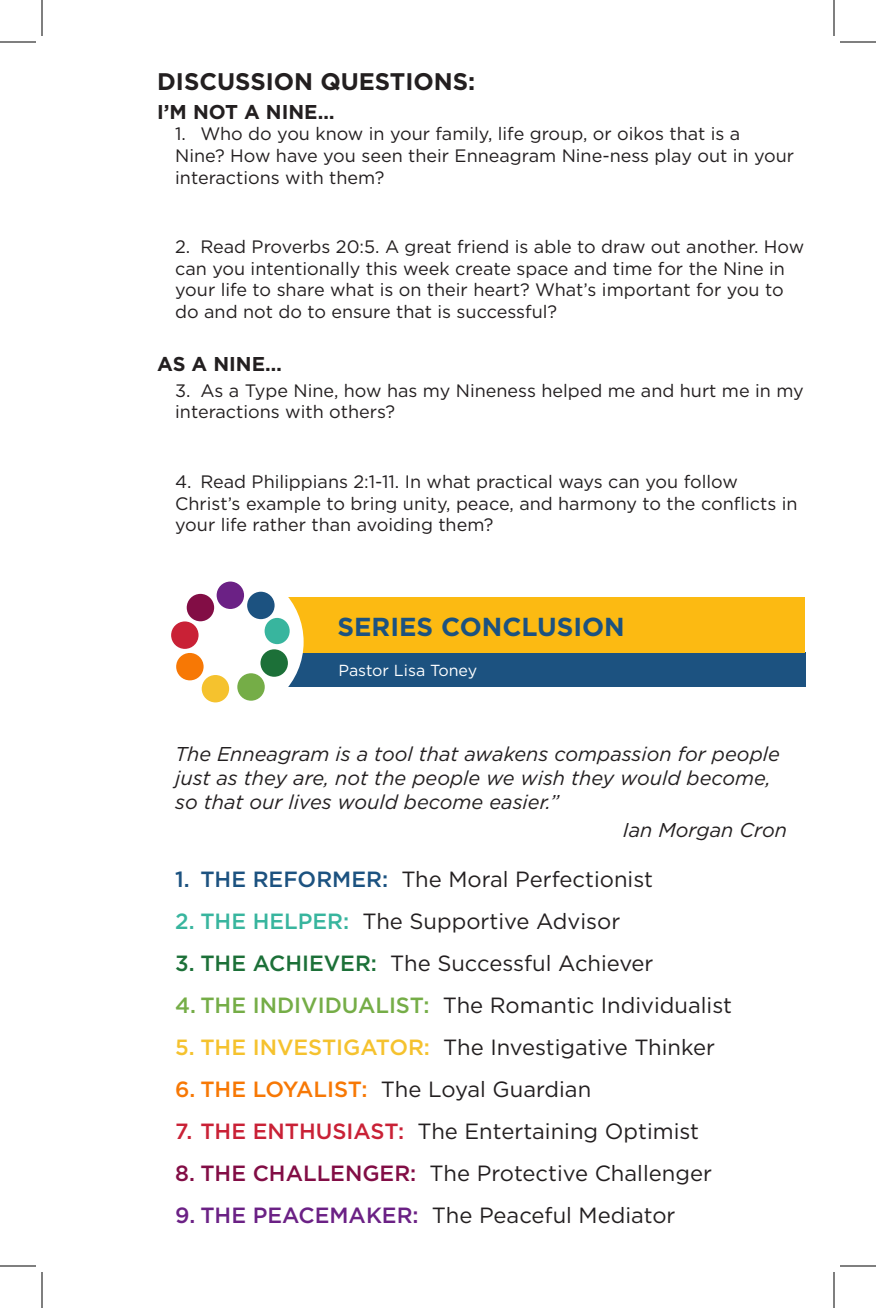
<style>
.page{position:relative;width:876px;height:1308px;background:#fff}
.page>*{position:absolute;margin:0;border:0;box-sizing:border-box;transform-origin:0 0}
.t1{font:700 26px "Gotham";color:#1c5280}
.t2{font:700 24px "Gotham";color:#231f20}
.t3{font:22px "Gotham";color:#231f20}
.Quote_Indented{font:italic 20px/24px "Gotham";color:#231f20}
.t4{font:700 20px "Gotham";color:#231f20}
.Quote_Citation{font:italic 20px "Gotham";color:#231f20}
.t5{font:18px/21.6px "Gotham";color:#231f20}
.t6{font:16px "Gotham";color:#fff}
.s1{font-weight:500;color:#1c5280}
.s2{font-weight:500;color:#38b59e}
.s3{font-weight:500;color:#1c7038}
.s4{font-weight:500;color:#75ad47}
.s5{font-weight:500;color:#f5c22e}
.s6{font-weight:500;color:#f77805}
.s7{font-weight:500;color:#c92136}
.s8{font-weight:500;color:#820d45}
.s9{font-weight:500;color:#6b2185}
</style>
<div class="page">
<div style="left:230px;top:652px;width:575px;height:34px;background:#1c5280"></div>
<div style="left:230px;top:598px;width:575px;height:55px;background:#fcba12"></div>
<div style="left:157px;top:569px;width:147px;height:146px;background:#fff;border-radius:50%"></div>
<div style="left:247px;top:592px;width:28px;height:27px;background:#1c5280;border-radius:50%"></div>
<div style="left:176px;top:653px;width:28px;height:27px;background:#f77805;border-radius:50%"></div>
<div style="left:171px;top:621px;width:28px;height:28px;background:#c92136;border-radius:50%"></div>
<div style="left:202px;top:675px;width:27px;height:27px;background:#f5c22e;border-radius:50%"></div>
<div style="left:187px;top:594px;width:27px;height:27px;background:#820d45;border-radius:50%"></div>
<div style="left:265px;top:618px;width:25px;height:26px;background:#38b59e;border-radius:50%"></div>
<div style="left:260px;top:649px;width:28px;height:28px;background:#1c7038;border-radius:50%"></div>
<div style="left:217px;top:582px;width:27px;height:27px;background:#6b2185;border-radius:50%"></div>
<div style="left:237px;top:673px;width:28px;height:28px;background:#75ad47;border-radius:50%"></div>
<hr style="left:0;top:42px;width:36px;height:1px;background:#000">
<hr style="left:840px;top:42px;width:36px;height:1px;background:#000">
<hr style="left:0;top:1266px;width:36px;height:1px;background:#000">
<hr style="left:840px;top:1266px;width:36px;height:1px;background:#000">
<hr style="left:42px;top:0;width:1px;height:36px;background:#000">
<hr style="left:42px;top:1272px;width:1px;height:36px;background:#000">
<hr style="left:834px;top:0;width:1px;height:36px;background:#000">
<hr style="left:834px;top:1272px;width:1px;height:36px;background:#000">
<p class="t2" style="left:157px;top:66px;width:320px">DISCUSSION QUESTIONS:</p>
<p class="t4" style="left:157px;top:98px;width:179px">I’M NOT A NINE…</p>
<p class="t5" style="left:175px;top:123px;width:620px">1. Who do you know in your family, life group, or oikos that is a<br>Nine? How have you seen their Enneagram Nine-ness play out in your interactions with them?</p>
<p class="t5" style="left:175px;top:236px;width:631px">2. Read Proverbs 20:5. A great friend is able to draw out another. How can you intentionally this week create space and time for the Nine in your life to share what is on their heart? What’s important for you to do and not do to ensure that is successful?</p>
<p class="t4" style="left:157px;top:350px;width:126px">AS A NINE…</p>
<p class="t5" style="left:175px;top:379px;width:630px">3. As a Type Nine, how has my Nineness helped me and hurt me in my interactions with others?</p>
<p class="t5" style="left:175px;top:470px;width:624px">4. Read Philippians 2:1-11. In what practical ways can you follow<br>Christ’s example to bring unity, peace, and harmony to the conflicts in your life rather than avoiding them?</p>
<p class="t1" style="left:338px;top:609px;width:289px">SERIES CONCLUSION</p>
<p class="t6" style="left:338px;top:660px;width:140px">Pastor Lisa Toney</p>
<p class="Quote_Indented" style="left:175px;top:741px;width:606px">The Enneagram is a tool that awakens compassion for people just as they are, not the people we wish they would become, so that our lives would become easier.”</p>
<p class="Quote_Citation" style="left:623px;top:817px;width:166px">Ian Morgan Cron</p>
<p class="t3" style="left:175px;top:865px;width:479px"><span class="s1">1. THE REFORMER:</span> The Moral Perfectionist</p>
<p class="t3" style="left:175px;top:907px;width:447px"><span class="s2">2. THE HELPER:</span> The Supportive Advisor</p>
<p class="t3" style="left:175px;top:949px;width:480px"><span class="s3">3. THE ACHIEVER:</span> The Successful Achiever</p>
<p class="t3" style="left:175px;top:991px;width:558px"><span class="s4">4. THE INDIVIDUALIST:</span> The Romantic Individualist</p>
<p class="t3" style="left:175px;top:1033px;width:541px"><span class="s5">5. THE INVESTIGATOR:</span> The Investigative Thinker</p>
<p class="t3" style="left:175px;top:1075px;width:418px"><span class="s6">6. THE LOYALIST:</span> The Loyal Guardian</p>
<p class="t3" style="left:175px;top:1117px;width:525px"><span class="s7">7. THE ENTHUSIAST:</span> The Entertaining Optimist</p>
<p class="t3" style="left:175px;top:1159px;width:538px"><span class="s8">8. THE CHALLENGER:</span> The Protective Challenger</p>
<p class="t3" style="left:175px;top:1201px;width:502px"><span class="s9">9. THE PEACEMAKER:</span> The Peaceful Mediator</p>
</div>
